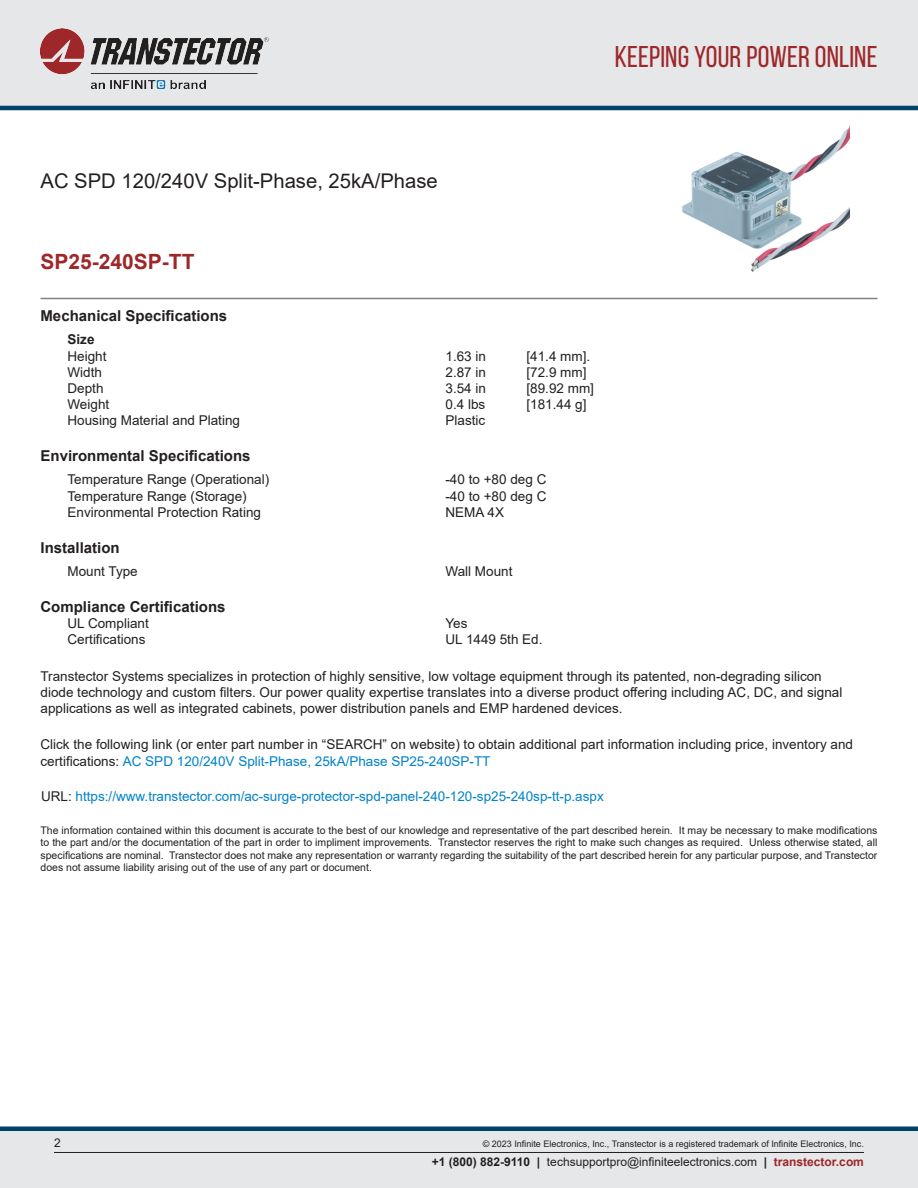
<style>
.page{position:relative;width:918px;height:1188px;background:#fff}
.page>*{position:absolute;margin:0;border:0;box-sizing:border-box;transform-origin:0 0}
.t1{font:30px "Bebas Neue";letter-spacing:.005em;color:#9e272a}
.Branded_Part_No{font:700 21px "Arial";color:#9e272a}
.Web_Description_Para{font:20.25px "Arial";color:#231f20}
.Head1{font:700 15px "Arial";color:#231f20}
.Head1_for_Compliance{font:700 15px "Arial";color:#231f20}
.Web_Description_Para-2{font:13.5px/16.2px "Arial";color:#231f20}
.Specs_Para{font:13.5px "Arial";color:#231f20}
.Web_Description_Para-3{font:13.5px "Arial";color:#0082c8}
.Head2_after_Head1{font:700 13.5px "Arial";color:#231f20}
.t2{font:12px "Arial";color:#231f20}
.t3{font:10.5px/12.6px "Arial";color:#231f20;text-align:justify}
.Copyright_disclaimer{font:9px "Arial";color:#231f20}
.s1{color:#0082c8}
.s2{color:#231f20}
.s3{font-weight:700}
.s4{font-weight:700;color:#9e272a}
</style>
<div class="page">
<div style="left:0;top:1131px;width:918px;height:57px;background:#e6e7e9"></div>
<div style="left:0;top:0;width:918px;height:108px;background:#e6e7e9"></div>
<hr style="left:0;top:106px;width:918px;height:4px;background:#004268">
<div style="left:0;top:1126px;width:918px;height:5px;background:#004268"></div>
<img style="left:41px;top:29px;width:227px;height:60px">
<hr style="left:54px;top:1152px;width:810px;height:1px;background:#231f20">
<hr style="left:40px;top:298px;width:838px;height:1px;background:#808285">
<img style="left:682px;top:128px;width:167px;height:144px">
<h1 class="Web_Description_Para" style="left:40px;top:167px;width:399px">AC SPD 120/240V Split-Phase, 25kA/Phase</h1>
<p class="Branded_Part_No" style="left:40px;top:247px;width:156px">SP25-240SP-TT</p>
<h1 class="t1" style="left:615px;top:41px;width:264px">KEEPING YOUR POWER ONLINE</h1>
<p class="Head1" style="left:40px;top:306px;width:188px">Mechanical Specifications</p>
<p class="Head2_after_Head1" style="left:68px;top:330px;width:29px">Size</p>
<p class="Specs_Para" style="left:68px;top:347px;width:41px">Height</p>
<p class="Specs_Para" style="left:446px;top:347px;width:42px">1.63 in</p>
<p class="Specs_Para" style="left:526px;top:347px;width:65px">[41.4 mm].</p>
<p class="Specs_Para" style="left:68px;top:363px;width:36px">Width</p>
<p class="Specs_Para" style="left:446px;top:363px;width:42px">2.87 in</p>
<p class="Specs_Para" style="left:526px;top:363px;width:62px">[72.9 mm]</p>
<p class="Specs_Para" style="left:68px;top:379px;width:38px">Depth</p>
<p class="Specs_Para" style="left:446px;top:379px;width:42px">3.54 in</p>
<p class="Specs_Para" style="left:526px;top:379px;width:69px">[89.92 mm]</p>
<p class="Specs_Para" style="left:68px;top:395px;width:43px">Weight</p>
<p class="Specs_Para" style="left:446px;top:395px;width:41px">0.4 lbs</p>
<p class="Specs_Para" style="left:526px;top:395px;width:62px">[181.44 g]</p>
<p class="Specs_Para" style="left:68px;top:411px;width:174px">Housing Material and Plating</p>
<p class="Specs_Para" style="left:446px;top:411px;width:41px">Plastic</p>
<p class="Head1" style="left:40px;top:446px;width:212px">Environmental Specifications</p>
<p class="Specs_Para" style="left:68px;top:470px;width:203px">Temperature Range (Operational)</p>
<p class="Specs_Para" style="left:446px;top:470px;width:102px">-40 to +80 deg C</p>
<p class="Specs_Para" style="left:68px;top:486px;width:181px">Temperature Range (Storage)</p>
<p class="Specs_Para" style="left:446px;top:486px;width:102px">-40 to +80 deg C</p>
<p class="Specs_Para" style="left:68px;top:503px;width:195px">Environmental Protection Rating</p>
<p class="Specs_Para" style="left:446px;top:503px;width:60px">NEMA 4X</p>
<p class="Head1" style="left:40px;top:537px;width:81px">Installation</p>
<p class="Specs_Para" style="left:68px;top:562px;width:72px">Mount Type</p>
<p class="Specs_Para" style="left:446px;top:562px;width:69px">Wall Mount</p>
<p class="Head1_for_Compliance" style="left:40px;top:596px;width:187px">Compliance Certifications</p>
<p class="Specs_Para" style="left:68px;top:614px;width:83px">UL Compliant</p>
<p class="Specs_Para" style="left:446px;top:614px;width:24px">Yes</p>
<p class="Specs_Para" style="left:68px;top:630px;width:80px">Certifications</p>
<p class="Specs_Para" style="left:446px;top:630px;width:99px">UL 1449 5th Ed.</p>
<h1 class="Web_Description_Para-2" style="left:40px;top:668px;width:803px">Transtector Systems specializes in protection of highly sensitive, low voltage equipment through its patented, non-degrading silicon diode technology and custom filters. Our power quality expertise translates into a diverse product offering including AC, DC, and signal applications as well as integrated cabinets, power distribution panels and EMP hardened devices.</h1>
<h1 class="Web_Description_Para-2" style="left:40px;top:736px;width:814px">Click the following link (or enter part number in “SEARCH” on website) to obtain additional part information including price, inventory and certifications: <span class="s1">AC SPD 120/240V Split-Phase, 25kA/Phase SP25-240SP-TT</span></h1>
<h1 class="Web_Description_Para-3" style="left:41px;top:787px;width:564px"><span class="s2">URL:</span> https://www.transtector.com/ac-surge-protector-spd-panel-240-120-sp25-240sp-tt-p.aspx</h1>
<p class="t3" style="left:40px;top:823px;width:838px">The information contained within this document is accurate to the best of our knowledge and representative of the part described herein. It may be necessary to make modifications to the part and/or the documentation of the part in order to impliment improvements. Transtector reserves the right to make such changes as required. Unless otherwise stated, all specifications are nominal. Transtector does not make any representation or warranty regarding the suitability of the part described herein for any particular purpose, and Transtector does not assume liability arising out of the use of any part or document.</p>
<p class="t2" style="left:54px;top:1135px;width:8px">2</p>
<p class="Copyright_disclaimer" style="left:483px;top:1138px;width:383px">© 2023 Infinite Electronics, Inc., Transtector is a registered trademark of Infinite Electronics, Inc.</p>
<p class="t2" style="left:432px;top:1153px;width:434px"><span class="s3">+1 (800) 882-9110 |</span> techsupportpro@infiniteelectronics.com <span class="s3">|</span> <span class="s4">transtector.com</span></p>
</div>
